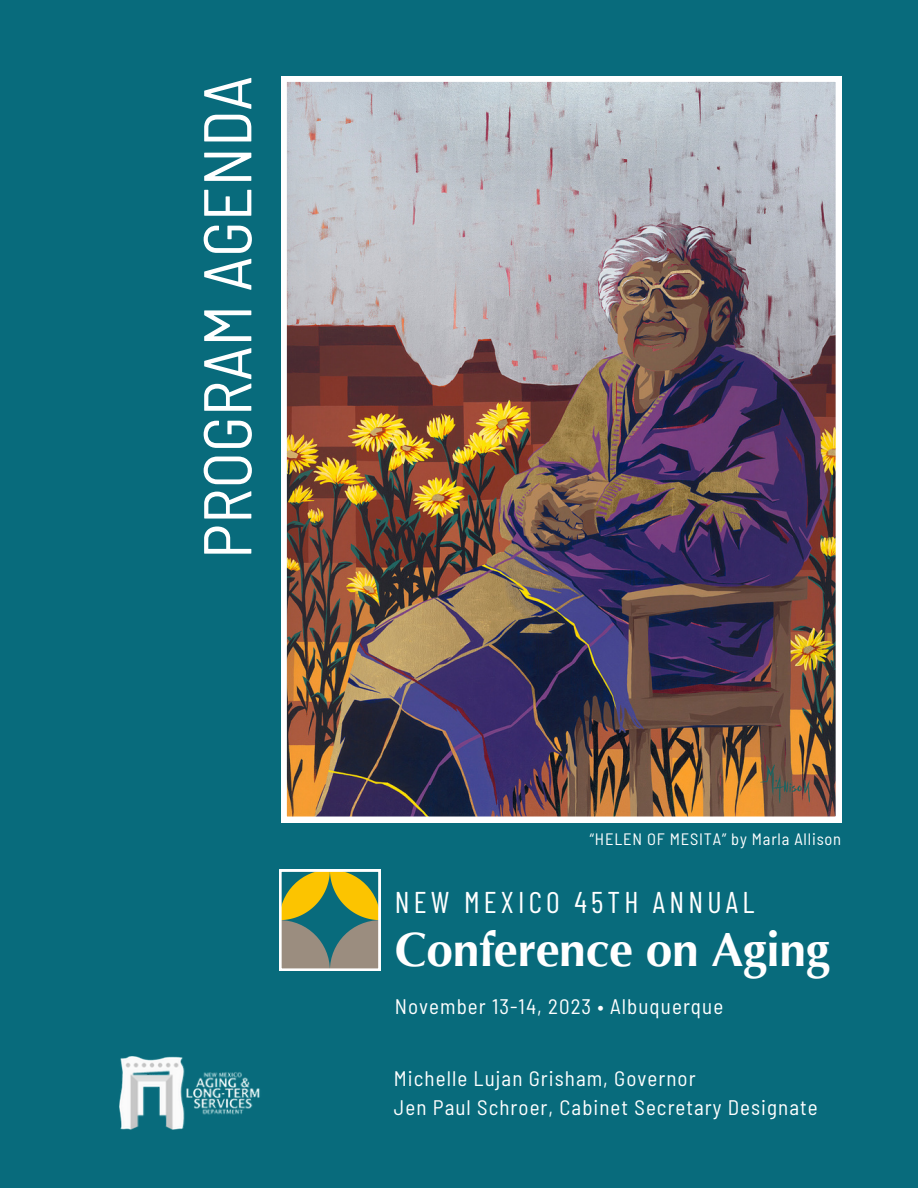
<style>
.page{position:relative;width:918px;height:1188px;background:#086b7c}
.page>*{position:absolute;margin:0;border:0;box-sizing:border-box;transform-origin:0 0}
.t1{font:semi-condensed 67.35px "Barlow";color:#fff}
.t2{font:700 48px "Optima LT Pro";letter-spacing:-.01em;color:#fff}
.t3{font:30px "Barlow Condensed";letter-spacing:.14em;color:#fff}
.t4{font:semi-condensed 21px "Barlow";letter-spacing:.05em;color:#fff}
.t5{font:semi-condensed 16.5px "Barlow";letter-spacing:.05em;color:#fff}
</style>
<div class="page">
<img style="left:119px;top:1056px;width:141px;height:73px">
<img style="left:281px;top:76px;width:560px;height:746px">
<svg style="left:279px;top:870px;width:101px;height:101px"></svg>
<p class="t1" style="left:184px;top:559px;width:484px;rotate:-90deg">PROGRAM AGENDA</p>
<p class="t5" style="left:590px;top:829px;width:253px">“HELEN OF MESITA” by Marla Allison</p>
<p class="t3" style="left:395px;top:883px;width:361px">NEW MEXICO 45TH ANNUAL</p>
<p class="t2" style="left:395px;top:931px;width:436px">Conference on Aging</p>
<p class="t4" style="left:395px;top:993px;width:330px">November 13-14, 2023 • Albuquerque</p>
<p class="t4" style="left:394px;top:1065px;width:303px">Michelle Lujan Grisham, Governor</p>
<p class="t4" style="left:394px;top:1094px;width:425px">Jen Paul Schroer, Cabinet Secretary Designate</p>
</div>
